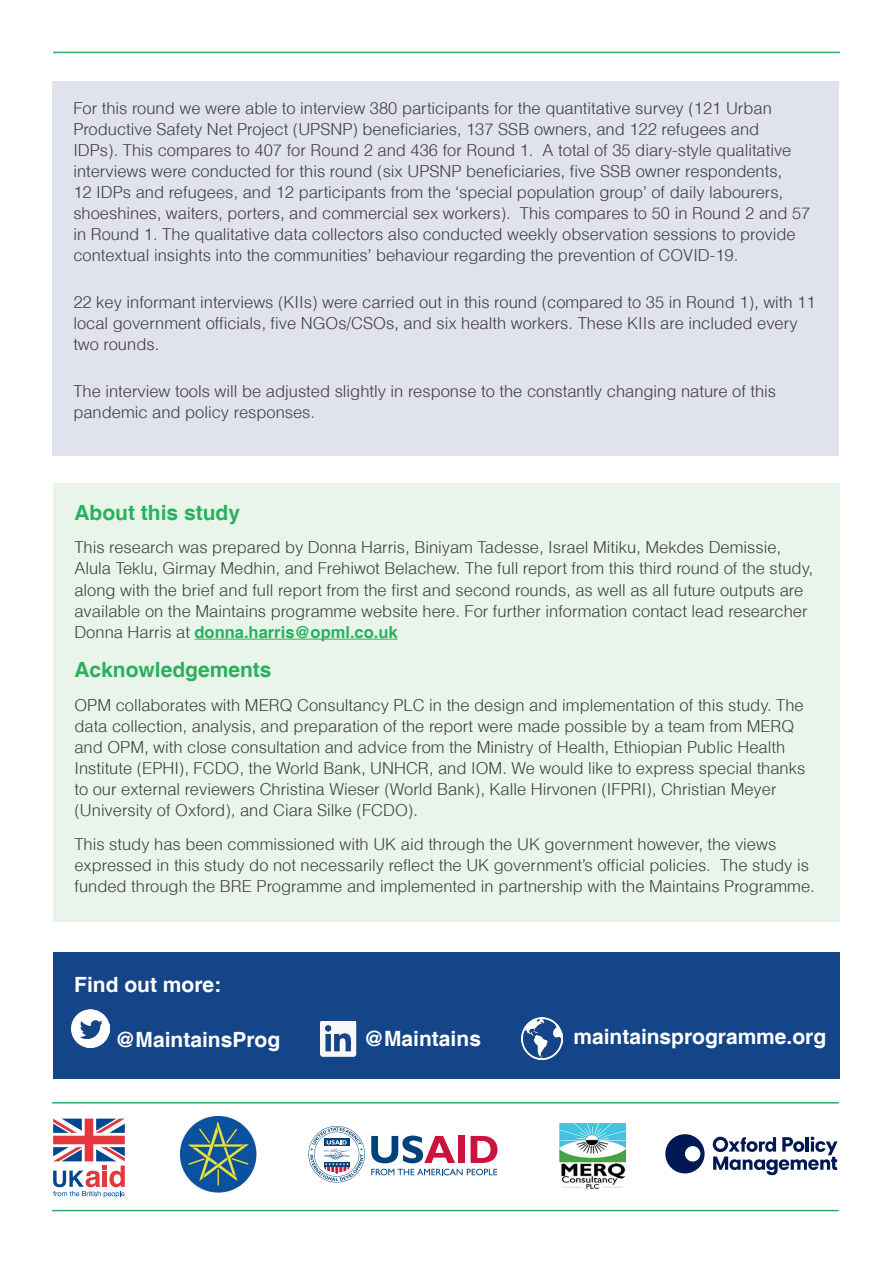
<style>
.page{position:relative;width:893px;height:1263px;background:#fff}
.page>*{position:absolute;margin:0;border:0;box-sizing:border-box;transform-origin:0 0}
.Subheading{font:700 21px "Helvetica";color:#fff}
.Box_subheading_green{font:700 21px "Helvetica";color:#2ab15c}
.Body_copy{font:300 16.5px/21px "Helvetica";color:#3e3e3f}
.Box_heading_blue_spa{font:300 16.5px/21px "Helvetica";color:#3e3e3f}
.s1{font-weight:700;color:#2ab15c}
</style>
<div class="page">
<div style="left:53px;top:483px;width:787px;height:438px;background:#e9f5eb"></div>
<hr style="left:195px;top:639px;width:203px;height:1px;background:#2ab15c">
<svg style="left:665px;top:1134px;width:40px;height:39px"></svg>
<svg style="left:713px;top:1136px;width:125px;height:39px"></svg>
<svg style="left:53px;top:1118px;width:72px;height:79px"></svg>
<hr style="left:52px;top:1102px;width:787px;height:1px;background:#2ab15c">
<hr style="left:52px;top:1210px;width:787px;height:1px;background:#2ab15c">
<hr style="left:53px;top:52px;width:787px;height:1px;background:#2ab15c">
<svg style="left:371px;top:1169px;width:126px;height:6px"></svg>
<svg style="left:371px;top:1135px;width:84px;height:28px"></svg>
<div style="left:458px;top:1136px;width:7px;height:27px;background:#cd123d"></div>
<svg style="left:471px;top:1136px;width:26px;height:27px"></svg>
<svg style="left:308px;top:1126px;width:57px;height:56px"></svg>
<img style="left:180px;top:1116px;width:76px;height:77px">
<img style="left:559px;top:1124px;width:66px;height:64px">
<div style="left:53px;top:952px;width:787px;height:126px;background:#144588"></div>
<img style="left:70px;top:1010px;width:39px;height:38px">
<img style="left:321px;top:1021px;width:36px;height:35px">
<img style="left:521px;top:1018px;width:42px;height:41px">
<div style="left:52px;top:81px;width:787px;height:374px;background:#e0e2ed"></div>
<p class="Box_heading_blue_spa" style="left:73px;top:98px;width:739px">For this round we were able to interview 380 participants for the quantitative survey (121 Urban Productive Safety Net Project (UPSNP) beneficiaries, 137 SSB owners, and 122 refugees and<br>IDPs). This compares to 407 for Round 2 and 436 for Round 1. A total of 35 diary-style qualitative interviews were conducted for this round (six UPSNP beneficiaries, five SSB owner respondents,<br>12 IDPs and refugees, and 12 participants from the ‘special population group’ of daily labourers, shoeshines, waiters, porters, and commercial sex workers). This compares to 50 in Round 2 and 57 in Round 1. The qualitative data collectors also conducted weekly observation sessions to provide contextual insights into the communities’ behaviour regarding the prevention of COVID-19.</p>
<p class="Box_heading_blue_spa" style="left:73px;top:291px;width:744px">22 key informant interviews (KIIs) were carried out in this round (compared to 35 in Round 1), with 11 local government officials, five NGOs/CSOs, and six health workers. These KIIs are included every two rounds.</p>
<p class="Box_heading_blue_spa" style="left:73px;top:380px;width:704px">The interview tools will be adjusted slightly in response to the constantly changing nature of this pandemic and policy responses.</p>
<p class="Box_subheading_green" style="left:74px;top:499px;width:167px">About this study</p>
<p class="Body_copy" style="left:74px;top:537px;width:740px">This research was prepared by Donna Harris, Biniyam Tadesse, Israel Mitiku, Mekdes Demissie, Alula Teklu, Girmay Medhin, and Frehiwot Belachew. The full report from this third round of the study, along with the brief and full report from the first and second rounds, as well as all future outputs are available on the Maintains programme website here. For further information contact lead researcher Donna Harris at <span class="s1">donna.harris@opml.co.uk</span></p>
<p class="Box_subheading_green" style="left:74px;top:657px;width:199px">Acknowledgements</p>
<p class="Body_copy" style="left:74px;top:694px;width:732px">OPM collaborates with MERQ Consultancy PLC in the design and implementation of this study. The data collection, analysis, and preparation of the report were made possible by a team from MERQ and OPM, with close consultation and advice from the Ministry of Health, Ethiopian Public Health Institute (EPHI), FCDO, the World Bank, UNHCR, and IOM. We would like to express special thanks to our external reviewers Christina Wieser (World Bank), Kalle Hirvonen (IFPRI), Christian Meyer (University of Oxford), and Ciara Silke (FCDO).</p>
<p class="Body_copy" style="left:74px;top:833px;width:742px">This study has been commissioned with UK aid through the UK government however, the views expressed in this study do not necessarily reflect the UK government’s official policies. The study is funded through the BRE Programme and implemented in partnership with the Maintains Programme.</p>
<p class="Subheading" style="left:74px;top:972px;width:148px">Find out more:</p>
<p class="Subheading" style="left:115px;top:1026px;width:167px">@MaintainsProg</p>
<p class="Subheading" style="left:364px;top:1026px;width:119px">@Maintains</p>
<p class="Subheading" style="left:573px;top:1024px;width:254px">maintainsprogramme.org</p>
</div>
